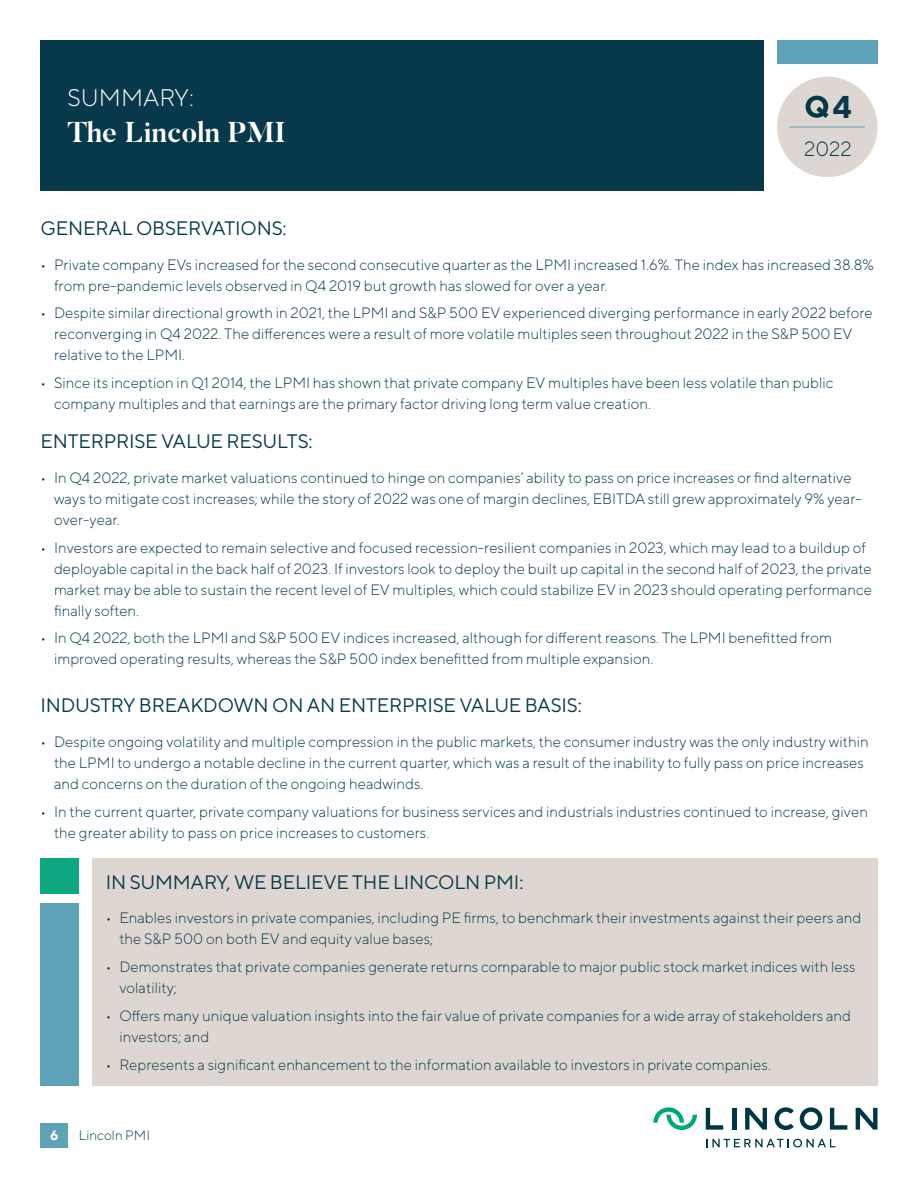
<style>
.page{position:relative;width:918px;height:1188px;background:#fff}
.page>*{position:absolute;margin:0;border:0;box-sizing:border-box;transform-origin:0 0}
.t1{font:700 31.5px "TT Norms";color:#07394b}
.t2{font:700 28.5px "Butler";color:#fff}
.t3{font:300 24px "TT Norms";color:#fff}
.t4{font:300 20.55px "TT Norms";color:#07394b}
.Header_TT_Norms_13pt{font:19.5px "TT Norms";letter-spacing:-.01em;color:#07394b}
.t5{font:300 15px/21px "TT Norms";color:#07394b}
.t6{font:300 13.5px "TT Norms";color:#07394b}
.t7{font:700 13.5px "TT Norms";color:#fff}
</style>
<div class="page">
<div style="left:777px;top:40px;width:101px;height:24px;background:#5fa2b8"></div>
<div style="left:777px;top:77px;width:101px;height:100px;background:#ded6d0;border-radius:50%"></div>
<hr style="left:790px;top:127px;width:75px;height:1px;background:#5fa2b8">
<svg style="left:806px;top:96px;width:23px;height:22px"></svg>
<hr style="left:732px;top:1108px;width:4px;height:22px;background:#003543">
<svg style="left:745px;top:1108px;width:22px;height:22px"></svg>
<svg style="left:706px;top:1108px;width:17px;height:22px"></svg>
<svg style="left:856px;top:1108px;width:21px;height:22px"></svg>
<svg style="left:830px;top:1108px;width:17px;height:22px"></svg>
<svg style="left:775px;top:1107px;width:19px;height:23px"></svg>
<svg style="left:800px;top:1107px;width:22px;height:23px"></svg>
<svg style="left:653px;top:1107px;width:44px;height:23px"></svg>
<svg style="left:706px;top:1139px;width:129px;height:9px"></svg>
<div style="left:40px;top:1123px;width:28px;height:25px;background:#5fa2b8"></div>
<div style="left:40px;top:40px;width:724px;height:151px;background:#07394b"></div>
<div style="left:92px;top:859px;width:786px;height:227px;background:#ded6d0"></div>
<div style="left:40px;top:903px;width:39px;height:183px;background:#5fa2b8"></div>
<div style="left:40px;top:859px;width:39px;height:35px;background:#0da780"></div>
<p class="t3" style="left:68px;top:83px;width:128px">SUMMARY:</p>
<p class="t2" style="left:68px;top:114px;width:220px">The Lincoln PMI</p>
<h1 class="t1" style="left:832px;top:87px;width:21px">4</h1>
<h3 class="t4" style="left:804px;top:136px;width:49px">2022</h3>
<p class="Header_TT_Norms_13pt" style="left:40px;top:216px;width:248px">GENERAL OBSERVATIONS:</p>
<p class="t5" style="left:54px;top:253px;width:821px;text-indent:-14px">• Private company EVs increased for the second consecutive quarter as the LPMI increased 1.6%. The index has increased 38.8% from pre-pandemic levels observed in Q4 2019 but growth has slowed for over a year.</p>
<p class="t5" style="left:54px;top:302px;width:820px;text-indent:-14px">• Despite similar directional growth in 2021, the LPMI and S&amp;P 500 EV experienced diverging performance in early 2022 before reconverging in Q4 2022. The differences were a result of more volatile multiples seen throughout 2022 in the S&amp;P 500 EV relative to the LPMI.</p>
<p class="t5" style="left:54px;top:372px;width:781px;text-indent:-14px">• Since its inception in Q1 2014, the LPMI has shown that private company EV multiples have been less volatile than public company multiples and that earnings are the primary factor driving long term value creation.</p>
<p class="Header_TT_Norms_13pt" style="left:40px;top:430px;width:274px">ENTERPRISE VALUE RESULTS:</p>
<p class="t5" style="left:54px;top:467px;width:809px;text-indent:-14px">• In Q4 2022, private market valuations continued to hinge on companies’ ability to pass on price increases or find alternative ways to mitigate cost increases; while the story of 2022 was one of margin declines, EBITDA still grew approximately 9% year&shy;over-year.</p>
<p class="t5" style="left:54px;top:537px;width:820px;text-indent:-14px">• Investors are expected to remain selective and focused recession-resilient companies in 2023, which may lead to a buildup of deployable capital in the back half of 2023. If investors look to deploy the built up capital in the second half of 2023, the private market may be able to sustain the recent level of EV multiples, which could stabilize EV in 2023 should operating performance finally soften.</p>
<p class="t5" style="left:54px;top:627px;width:780px;text-indent:-14px">• In Q4 2022, both the LPMI and S&amp;P 500 EV indices increased, although for different reasons. The LPMI benefitted from improved operating results, whereas the S&amp;P 500 index benefitted from multiple expansion.</p>
<p class="Header_TT_Norms_13pt" style="left:40px;top:694px;width:543px">INDUSTRY BREAKDOWN ON AN ENTERPRISE VALUE BASIS:</p>
<p class="t5" style="left:54px;top:731px;width:816px;text-indent:-14px">• Despite ongoing volatility and multiple compression in the public markets, the consumer industry was the only industry within the LPMI to undergo a notable decline in the current quarter, which was a result of the inability to fully pass on price increases and concerns on the duration of the ongoing headwinds.</p>
<p class="t5" style="left:54px;top:801px;width:815px;text-indent:-14px">• In the current quarter, private company valuations for business services and industrials industries continued to increase, given the greater ability to pass on price increases to customers.</p>
<p class="Header_TT_Norms_13pt" style="left:106px;top:870px;width:419px">IN SUMMARY, WE BELIEVE THE LINCOLN PMI:</p>
<p class="t5" style="left:119px;top:907px;width:744px;text-indent:-14px">• Enables investors in private companies, including PE firms, to benchmark their investments against their peers and the S&amp;P 500 on both EV and equity value bases;</p>
<p class="t5" style="left:119px;top:956px;width:738px;text-indent:-14px">• Demonstrates that private companies generate returns comparable to major public stock market indices with less volatility;</p>
<p class="t5" style="left:119px;top:1005px;width:733px;text-indent:-14px">• Offers many unique valuation insights into the fair value of private companies for a wide array of stakeholders and investors; and</p>
<p class="t5" style="left:106px;top:1053px;width:667px">• Represents a significant enhancement to the information available to investors in private companies.</p>
<p class="t7" style="left:50px;top:1127px;width:10px">6</p>
<p class="t6" style="left:79px;top:1127px;width:73px">Lincoln PMI</p>
</div>
